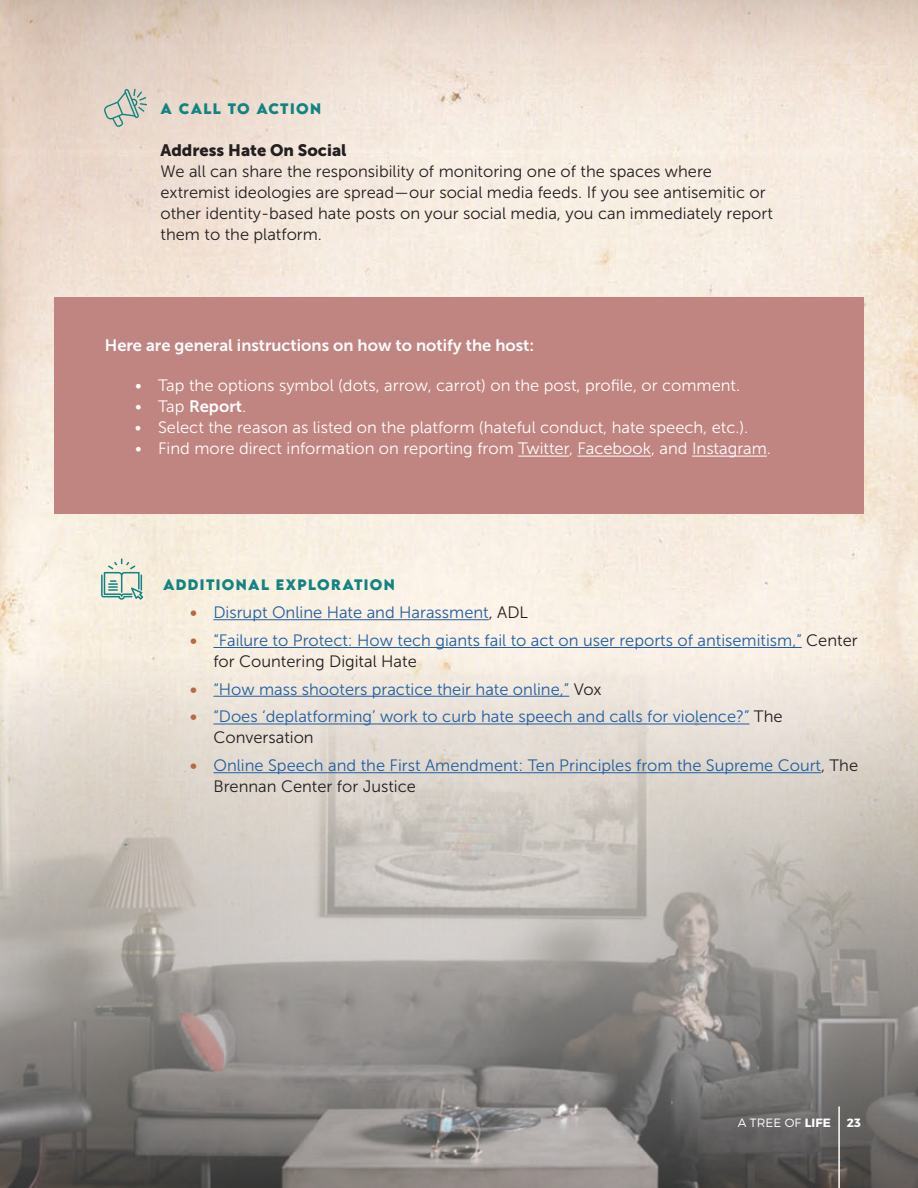
<style>
.page{position:relative;width:918px;height:1188px;background:#fff}
.page>*{position:absolute;margin:0;border:0;box-sizing:border-box;transform-origin:0 0}
.Bullet_Copy{font:16.5px/21px "Museo Sans 300";color:#215e9f}
.Body_copy{font:16.5px/21px "Museo Sans 300";color:#231f20}
.Body_copy-2{font:16.5px "Museo Sans 300";color:#fff}
.Body_copy-3{font:16.5px "Museo Sans 700";color:#fff}
.Body_copy-4{font:16.5px "Museo Sans 900";color:#231f20}
.t1{font:700 13.5px "LEMONMILK";letter-spacing:.1em;color:#118380}
.t2{font:300 12px "Montserrat";letter-spacing:.01em;color:#fff}
.t3{font:700 12px "Montserrat";color:#fff}
.s1{font-family:"Museo Sans 300"}
.s2{font-family:"Museo Sans 700";color:#b16c45}
.s3{color:#231f20}
.s4{font-weight:700}
</style>
<div class="page">
<img style="left:0;top:0;width:918px;height:659px">
<img style="left:0;top:659px;width:918px;height:529px">
<hr style="left:213px;top:619px;width:276px;height:1px;background:#215e9f">
<hr style="left:213px;top:647px;width:589px;height:1px;background:#215e9f">
<hr style="left:213px;top:696px;width:356px;height:1px;background:#215e9f">
<hr style="left:213px;top:724px;width:537px;height:1px;background:#215e9f">
<hr style="left:213px;top:772px;width:608px;height:1px;background:#215e9f">
<svg style="left:101px;top:558px;width:42px;height:42px;background:#bfd4c7"></svg>
<div style="left:54px;top:297px;width:810px;height:216px;background:#c18581"></div>
<hr style="left:518px;top:456px;width:51px;height:1px;background:#fff">
<hr style="left:578px;top:456px;width:73px;height:1px;background:#fff">
<hr style="left:692px;top:456px;width:75px;height:1px;background:#fff">
<svg style="left:104px;top:89px;width:43px;height:38px;background:#c1c7bc"></svg>
<hr style="left:838px;top:1106px;width:2px;height:82px;background:#fff">
<p class="t1" style="left:161px;top:100px;width:162px">A CALL TO ACTION</p>
<p class="Body_copy-4" style="left:161px;top:141px;width:188px">Address Hate On Social</p>
<p class="Body_copy" style="left:161px;top:161px;width:614px">We all can share the responsibility of monitoring one of the spaces where extremist ideologies are spread—our social media feeds. If you see antisemitic or other identity-based hate posts on your social media, you can immediately report them to the platform.</p>
<p class="Body_copy-3" style="left:105px;top:337px;width:431px">Here are general instructions on how to notify the host:</p>
<p class="Body_copy-2" style="left:135px;top:377px;width:607px">• Tap the options symbol (dots, arrow, carrot) on the post, profile, or comment.</p>
<p class="Body_copy-3" style="left:135px;top:398px;width:113px"><span class="s1">• Tap</span> Report<span class="s1">.</span></p>
<p class="Body_copy-2" style="left:135px;top:419px;width:615px">• Select the reason as listed on the platform (hateful conduct, hate speech, etc.).</p>
<p class="Body_copy-2" style="left:135px;top:440px;width:638px">• Find more direct information on reporting from Twitter, Facebook, and Instagram.</p>
<p class="t1" style="left:163px;top:576px;width:233px">ADDITIONAL EXPLORATION</p>
<p class="Bullet_Copy" style="left:190px;top:602px;width:340px"><span class="s2">•</span> Disrupt Online Hate and Harassment<span class="s3">, ADL</span></p>
<p class="Bullet_Copy" style="left:213px;top:630px;width:646px;text-indent:-23px"><span class="s2">•</span> “Failure to Protect: How tech giants fail to act on user reports of antisemitism,” <span class="s3">Center for Countering Digital Hate</span></p>
<p class="Bullet_Copy" style="left:190px;top:679px;width:413px"><span class="s2">•</span> “How mass shooters practice their hate online,” <span class="s3">Vox</span></p>
<p class="Bullet_Copy" style="left:213px;top:706px;width:571px;text-indent:-23px"><span class="s2">•</span> “Does ‘deplatforming’ work to curb hate speech and calls for violence?” <span class="s3">The<br>Conversation</span></p>
<p class="Bullet_Copy" style="left:213px;top:755px;width:646px;text-indent:-23px"><span class="s2">•</span> Online Speech and the First Amendment: Ten Principles from the Supreme Court<span class="s3">, The<br>Brennan Center for Justice</span></p>
<p class="t2" style="left:738px;top:1115px;width:95px">A TREE OF <span class="s4">LIFE</span></p>
<p class="t3" style="left:847px;top:1115px;width:15px">23</p>
</div>
